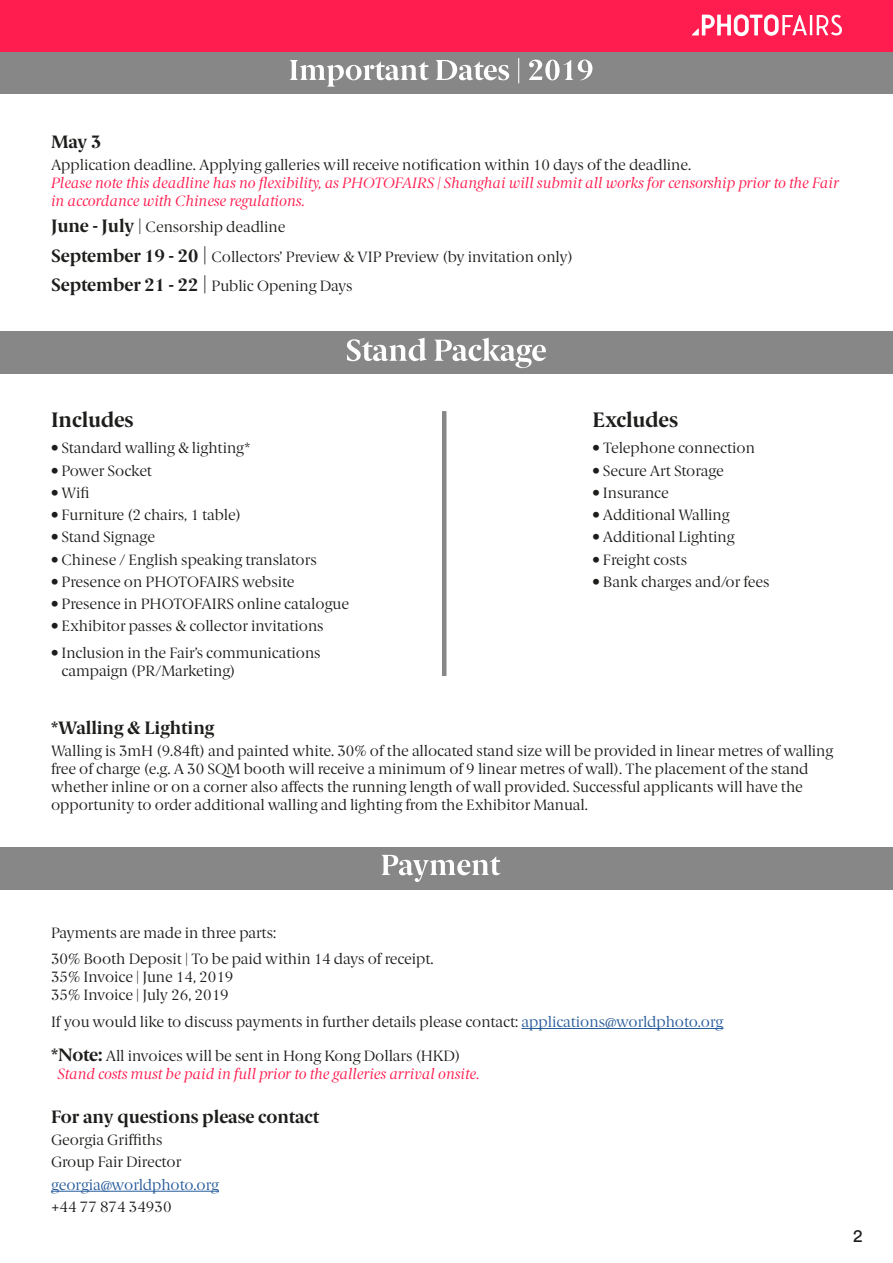
<style>
.page{position:relative;width:893px;height:1263px;background:#fff}
.page>*{position:absolute;margin:0;border:0;box-sizing:border-box;transform-origin:0 0}
.t1{font:700 21px "Berlingske Serif";color:#1d1d1b}
.t2{font:700 18px "Berlingske Serif";color:#1d1d1b}
.t3{font:18px "Circular Pro";color:#1d1d1b}
.t4{font:15px/18px "Berlingske Serif";color:#1d1d1b}
.t5{font:italic 15px/18px "Berlingske Serif";color:#ff1c4f}
.t6{font:15px "Berlingske Serif";color:#275b9b}
.s1{font-weight:700;font-size:18px}
.s2{font-weight:700;font-size:21px}
.s3{color:#275b9b}
.s4{font-weight:700;font-style:normal;font-size:18px;color:#1d1d1b}
.s5{font-style:normal;color:#1d1d1b}
</style>
<div class="page">
<div style="left:0;top:51px;width:893px;height:43px;background:#878787"></div>
<div style="left:0;top:332px;width:893px;height:42px;background:#878787"></div>
<div style="left:0;top:0;width:893px;height:51px;background:#ff1c4f"></div>
<svg style="left:289px;top:58px;width:303px;height:29px"></svg>
<hr style="left:810px;top:15px;width:2px;height:20px;background:#fff">
<svg style="left:817px;top:15px;width:25px;height:20px"></svg>
<svg style="left:692px;top:14px;width:115px;height:22px"></svg>
<svg style="left:347px;top:338px;width:199px;height:30px"></svg>
<hr style="left:442px;top:411px;width:4px;height:265px;background:#878787">
<hr style="left:51px;top:1191px;width:168px;height:1px;background:#275b9b">
<div style="left:0;top:847px;width:893px;height:43px;background:#878787"></div>
<svg style="left:381px;top:855px;width:120px;height:27px"></svg>
<hr style="left:522px;top:1028px;width:201px;height:1px;background:#275b9b">
<p class="t2" style="left:51px;top:127px;width:52px">May 3</p>
<p class="t4" style="left:51px;top:156px;width:642px">Application deadline. Applying galleries will receive notification within 10 days of the deadline.</p>
<p class="t5" style="left:51px;top:174px;width:789px">Please note this deadline has no flexibility, as PHOTOFAIRS | Shanghai will submit all works for censorship prior to the Fair in accordance with Chinese regulations.</p>
<p class="t4" style="left:51px;top:212px;width:523px;line-height:29.4px"><span class="s1">June - July |</span> Censorship deadline<br><span class="s1">September 19 - 20</span> <span class="s2">|</span> Collectors’ Preview &amp; VIP Preview (by invitation only)<br><span class="s1">September 21 - 22</span> <span class="s2">|</span> Public Opening Days</p>
<h1 class="t1" style="left:51px;top:403px;width:84px">Includes</h1>
<p class="t4" style="left:51px;top:439px;width:201px">• Standard walling &amp; lighting*</p>
<p class="t4" style="left:51px;top:461px;width:102px">• Power Socket</p>
<p class="t4" style="left:51px;top:484px;width:40px">• Wifi</p>
<p class="t4" style="left:51px;top:506px;width:191px">• Furniture (2 chairs, 1 table)</p>
<p class="t4" style="left:51px;top:528px;width:105px">• Stand Signage</p>
<p class="t4" style="left:51px;top:550px;width:267px">• Chinese / English speaking translators</p>
<p class="t4" style="left:51px;top:573px;width:245px">• Presence on PHOTOFAIRS website</p>
<p class="t4" style="left:51px;top:595px;width:299px">• Presence in PHOTOFAIRS online catalogue</p>
<p class="t4" style="left:51px;top:617px;width:274px">• Exhibitor passes &amp; collector invitations</p>
<p class="t4" style="left:62px;top:644px;width:260px;text-indent:-11px">• Inclusion in the Fair’s communications campaign (PR/Marketing)</p>
<h1 class="t1" style="left:592px;top:403px;width:87px">Excludes</h1>
<p class="t4" style="left:592px;top:439px;width:164px">• Telephone connection</p>
<p class="t4" style="left:592px;top:461px;width:133px">• Secure Art Storage</p>
<p class="t4" style="left:592px;top:484px;width:78px">• Insurance</p>
<p class="t4" style="left:592px;top:506px;width:139px">• Additional Walling</p>
<p class="t4" style="left:592px;top:528px;width:144px">• Additional Lighting</p>
<p class="t4" style="left:592px;top:550px;width:96px">• Freight costs</p>
<p class="t4" style="left:592px;top:573px;width:179px">• Bank charges and/or fees</p>
<p class="t2" style="left:51px;top:713px;width:165px">*Walling &amp; Lighting</p>
<p class="t4" style="left:51px;top:742px;width:784px">Walling is 3mH (9.84ft) and painted white. 30% of the allocated stand size will be provided in linear metres of walling free of charge (e.g. A 30 SQM booth will receive a minimum of 9 linear metres of wall). The placement of the stand whether inline or on a corner also affects the running length of wall provided. Successful applicants will have the opportunity to order additional walling and lighting from the Exhibitor Manual.</p>
<p class="t4" style="left:51px;top:919px;width:384px;line-height:26.5px">Payments are made in three parts:<br>30% Booth Deposit | To be paid within 14 days of receipt.</p>
<p class="t4" style="left:51px;top:968px;width:184px">35% Invoice | June 14, 2019<br>35% Invoice | July 26, 2019</p>
<p class="t4" style="left:51px;top:1013px;width:674px">If you would like to discuss payments in further details please contact: <span class="s3">applications@worldphoto.org</span></p>
<p class="t5" style="left:57px;top:1047px;width:423px;text-indent:-6px"><span class="s4">*Note:</span> <span class="s5">All invoices will be sent in Hong Kong Dollars (HKD)<br></span>Stand costs must be paid in full prior to the galleries arrival onsite.</p>
<p class="t2" style="left:51px;top:1102px;width:270px">For any questions please contact</p>
<p class="t4" style="left:51px;top:1129px;width:132px;line-height:22.2px">Georgia Griffiths<br>Group Fair Director</p>
<p class="t6" style="left:51px;top:1175px;width:170px">georgia@worldphoto.org</p>
<p class="t4" style="left:51px;top:1198px;width:122px">+44 77 874 34930</p>
<p class="t3" style="left:853px;top:1224px;width:11px">2</p>
</div>
